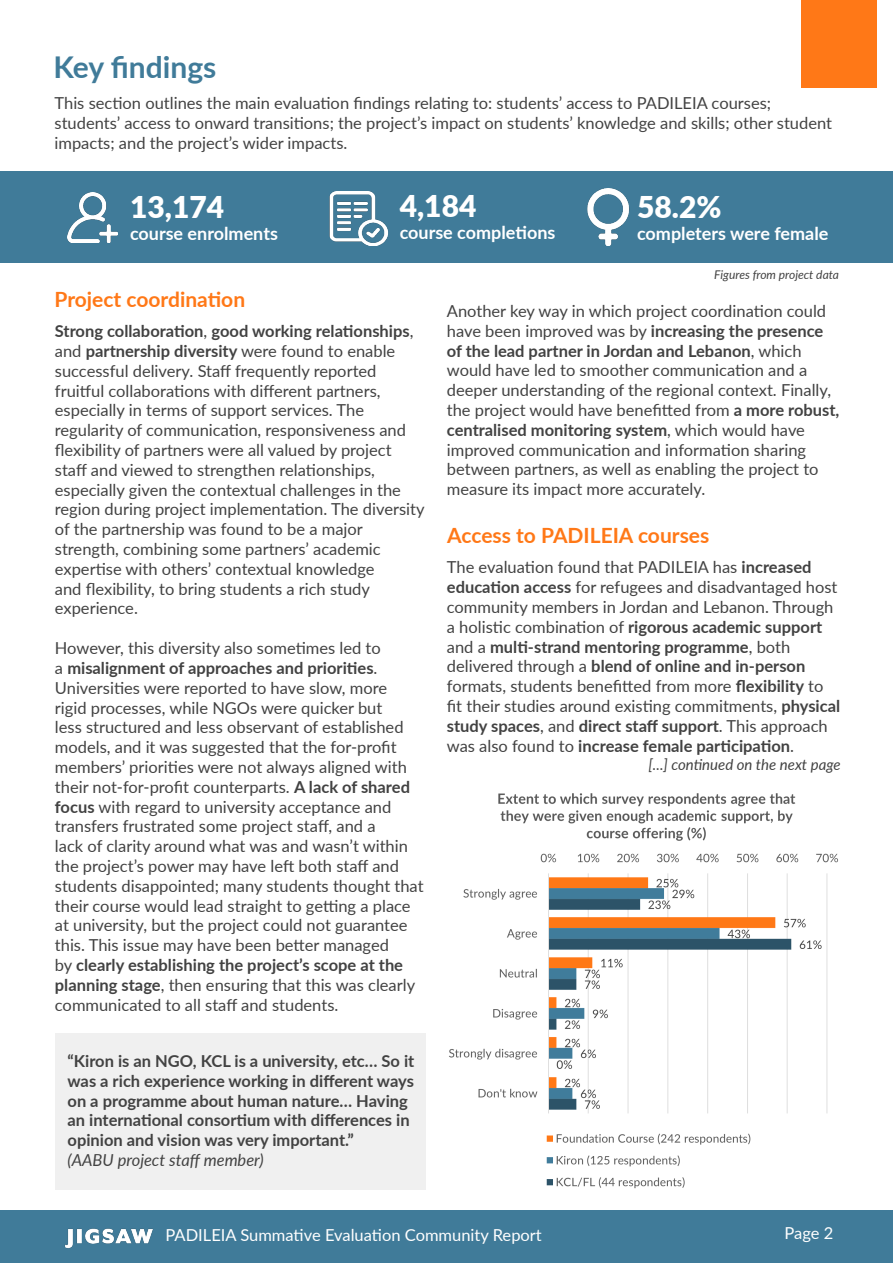
<style>
.page{position:relative;width:893px;height:1263px;background:#fff}
.page>*{position:absolute;margin:0;border:0;box-sizing:border-box;transform-origin:0 0}
.Paragraph_Style_4{font:900 30px "Lato";color:#fff}
.Paragraph_Style_3{font:700 30px "Lato";color:#407b99}
.Paragraph_Style_1{font:700 21px "Lato";color:#ff7817}
.Paragraph_Style_4-2{font:700 18px "Lato";color:#fff}
.t1{font:16.5px/19.8px "Lato";color:#424242}
.t2{font:700 16.5px/19.8px "Lato";color:#424242}
.t3{font:16.5px "Lato";color:#fff}
.t4{font:italic 16.5px "Lato";color:#424242}
.t5{font:italic 15px "Lato";color:#424242}
.t6{font:italic 12px "Lato";color:#424242}
.s1{font-weight:700}
</style>
<div class="page">
<div style="left:0;top:1211px;width:893px;height:52px;background:#407b99"></div>
<img style="left:64px;top:1228px;width:89px;height:20px">
<div style="left:801px;top:0;width:75px;height:88px;background:#ff7817"></div>
<div style="left:0;top:171px;width:893px;height:92px;background:#407b99"></div>
<img style="left:68px;top:192px;width:50px;height:50px">
<img style="left:329px;top:192px;width:59px;height:53px">
<img style="left:587px;top:189px;width:43px;height:56px">
<div style="left:55px;top:1033px;width:370px;height:157px;background:#f0f0f0"></div>
<img style="left:449px;top:793px;width:389px;height:396px">
<p class="Paragraph_Style_3" style="left:53px;top:45px;width:164px">Key findings</p>
<p class="t1" style="left:55px;top:93px;width:779px">This section outlines the main evaluation findings relating to: students’ access to PADILEIA courses; students’ access to onward transitions; the project’s impact on students’ knowledge and skills; other student impacts; and the project’s wider impacts.</p>
<p class="Paragraph_Style_4" style="left:130px;top:184px;width:96px">13,174</p>
<p class="Paragraph_Style_4-2" style="left:130px;top:220px;width:149px">course enrolments</p>
<p class="Paragraph_Style_4" style="left:400px;top:183px;width:78px">4,184</p>
<p class="Paragraph_Style_4-2" style="left:400px;top:219px;width:157px">course completions</p>
<p class="Paragraph_Style_4" style="left:637px;top:184px;width:86px">58.2%</p>
<p class="Paragraph_Style_4-2" style="left:637px;top:220px;width:193px">completers were female</p>
<p class="t6" style="left:714px;top:266px;width:126px">Figures from project data</p>
<p class="Paragraph_Style_1" style="left:55px;top:284px;width:192px">Project coordination</p>
<p class="t1" style="left:55px;top:321px;width:371px"><span class="s1">Strong collaboration</span>, <span class="s1">good working relationships</span>, and <span class="s1">partnership diversity</span> were found to enable successful delivery. Staff frequently reported fruitful collaborations with different partners, especially in terms of support services. The regularity of communication, responsiveness and flexibility of partners were all valued by project staff and viewed to strengthen relationships, especially given the contextual challenges in the region during project implementation. The diversity of the partnership was found to be a major strength, combining some partners’ academic expertise with others’ contextual knowledge<br>and flexibility, to bring students a rich study experience.</p>
<p class="t1" style="left:55px;top:637px;width:370px">However, this diversity also sometimes led to<br>a <span class="s1">misalignment of approaches and priorities</span>.<br>Universities were reported to have slow, more<br>rigid processes, while NGOs were quicker but<br>less structured and less observant of established models, and it was suggested that the for-profit members’ priorities were not always aligned with their not-for-profit counterparts. <span class="s1">A lack of shared focus</span> with regard to university acceptance and transfers frustrated some project staff, and a<br>lack of clarity around what was and wasn’t within the project’s power may have left both staff and students disappointed; many students thought that their course would lead straight to getting a place at university, but the project could not guarantee this. This issue may have been better managed<br>by <span class="s1">clearly establishing the project’s scope at the planning stage</span>, then ensuring that this was clearly communicated to all staff and students.</p>
<p class="t2" style="left:68px;top:1050px;width:348px">“Kiron is an NGO, KCL is a university, etc… So it was a rich experience working in different ways on a programme about human nature… Having an international consortium with differences in opinion and vision was very important.”</p>
<p class="t4" style="left:68px;top:1148px;width:198px">(AABU project staff member)</p>
<p class="t1" style="left:447px;top:300px;width:394px">Another key way in which project coordination could have been improved was by <span class="s1">increasing the presence of the lead partner in Jordan and Lebanon</span>, which would have led to smoother communication and a deeper understanding of the regional context. Finally, the project would have benefitted from <span class="s1">a more robust, centralised monitoring system</span>, which would have improved communication and information sharing between partners, as well as enabling the project to measure its impact more accurately.</p>
<p class="Paragraph_Style_1" style="left:447px;top:519px;width:264px">Access to PADILEIA courses</p>
<p class="t1" style="left:447px;top:557px;width:395px">The evaluation found that PADILEIA has <span class="s1">increased education access</span> for refugees and disadvantaged host community members in Jordan and Lebanon. Through a holistic combination of <span class="s1">rigorous academic support </span>and a <span class="s1">multi-strand mentoring programme</span>, both delivered through a <span class="s1">blend of online and in-person </span>formats, students benefitted from more <span class="s1">flexibility</span> to fit their studies around existing commitments, <span class="s1">physical study spaces</span>, and <span class="s1">direct staff support</span>. This approach was also found to <span class="s1">increase female participation</span>.</p>
<p class="t5" style="left:649px;top:753px;width:194px">[...] continued on the next page</p>
<p class="t3" style="left:166px;top:1223px;width:378px">PADILEIA Summative Evaluation Community Report</p>
<p class="t3" style="left:784px;top:1221px;width:50px">Page 2</p>
</div>
